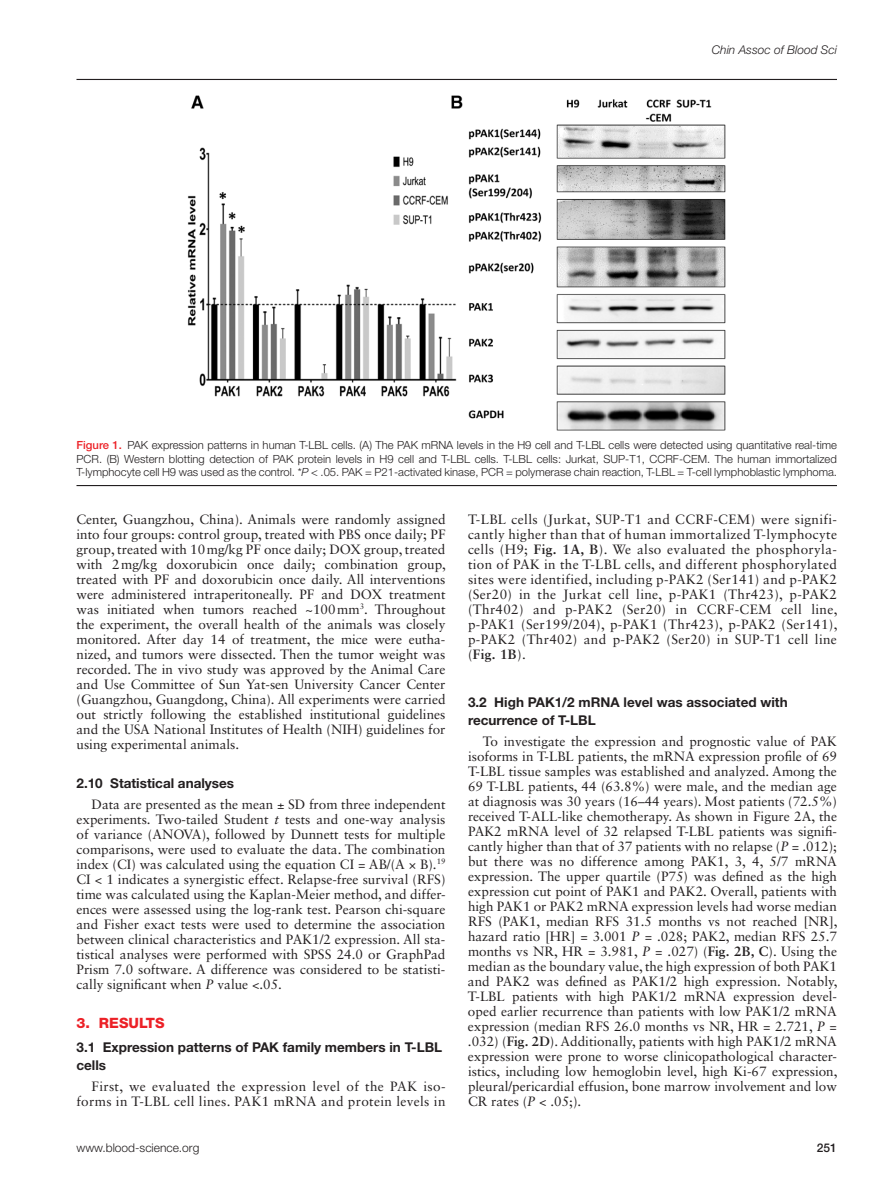
<style>
.page{position:relative;width:891px;height:1188px;background:#fff}
.page>*{position:absolute;margin:0;border:0;box-sizing:border-box;transform-origin:0 0}
.t1{font:800 14.25px "Helvetica Neue LT Std";color:#ec2127}
.t2{font:13.5px/15px "Sabon LT Std";color:#231f20;text-align:justify}
.t3{font:700 13.5px/18px "Helvetica Neue LT Std";color:#231f20}
.t4{font:13.5px/15px "Sabon LT Std";letter-spacing:.025em;color:#231f20;text-align:right}
.t5{font:300 12px "Helvetica Neue LT Std";color:#231f20}
.t6{font:italic 300 12px "Helvetica Neue LT Std";color:#231f20}
.t7{font:500 12px "Helvetica Neue LT Std";color:#231f20}
.t8{font:300 11.25px/13.5px "Helvetica Neue LT Std";color:#231f20;text-align:justify}
.s1{font-weight:500;color:#ec2127}
.s2{font-style:italic}
.s3{font-weight:700}
</style>
<div class="page">
<img style="left:187px;top:95px;width:539px;height:336px">
<hr style="left:76px;top:79px;width:761px;height:1px;background:#231f20">
<hr style="left:76px;top:485px;width:761px;height:1px;background:#231f20">
<p class="t6" style="left:712px;top:42px;width:127px">Chin Assoc of Blood Sci</p>
<p class="t8" style="left:76px;top:438px;width:762px"><span class="s1">Figure 1.</span> PAK expression patterns in human T-LBL cells. (A) The PAK mRNA levels in the H9 cell and T-LBL cells were detected using quantitative real-time PCR. (B) Western blotting detection of PAK protein levels in H9 cell and T-LBL cells. T-LBL cells: Jurkat, SUP-T1, CCRF-CEM. The human immortalized T-lymphocyte cell H9 was used as the control. *<span class="s2">P</span> &lt; .05. PAK = P21-activated kinase, PCR = polymerase chain reaction, T-LBL = T-cell lymphoblastic lymphoma.</p>
<p class="t2" style="left:76px;top:511px;width:371px">Center, Guangzhou, China). Animals were randomly assigned into four groups: control group, treated with PBS once daily; PF group, treated with 10mg/kg PF once daily; DOX group, treated with 2mg/kg doxorubicin once daily; combination group, treated with PF and doxorubicin once daily. All interventions were administered intraperitoneally. PF and DOX treatment was initiated when tumors reached ~100mm<sup>3</sup>. Throughout the experiment, the overall health of the animals was closely monitored. After day 14 of treatment, the mice were eutha&shy;nized, and tumors were dissected. Then the tumor weight was recorded. The in vivo study was approved by the Animal Care and Use Committee of Sun Yat-sen University Cancer Center (Guangzhou, Guangdong, China). All experiments were carried out strictly following the established institutional guidelines and the USA National Institutes of Health (NIH) guidelines for using experimental animals.</p>
<p class="t3" style="left:77px;top:774px;width:159px">2.10 Statistical analyses</p>
<p class="t2" style="left:77px;top:796px;width:371px;text-indent:15px">Data are presented as the mean ± SD from three independent experiments. Two-tailed Student <span class="s2">t</span> tests and one-way analysis of variance (ANOVA), followed by Dunnett tests for multiple comparisons, were used to evaluate the data. The combination index (CI) was calculated using the equation CI = AB/(A × B).<sup>19<br></sup>CI &lt; 1 indicates a synergistic effect. Relapse-free survival (RFS) time was calculated using the Kaplan-Meier method, and differ&shy;ences were assessed using the log-rank test. Pearson chi-square and Fisher exact tests were used to determine the association between clinical characteristics and PAK1/2 expression. All sta&shy;tistical analyses were performed with SPSS 24.0 or GraphPad Prism 7.0 software. A difference was considered to be statisti&shy;cally significant when <span class="s2">P</span> value &lt;.05.</p>
<p class="t1" style="left:76px;top:1014px;width:90px">3. RESULTS</p>
<p class="t3" style="left:76px;top:1038px;width:367px">3.1 Expression patterns of PAK family members in T-LBL cells</p>
<p class="t4" style="left:76px;top:1078px;width:371px">First, we evaluated the expression level of the PAK iso&shy;forms in T-LBL cell lines. PAK1 mRNA and protein levels in</p>
<p class="t2" style="left:468px;top:511px;width:371px">T-LBL cells (Jurkat, SUP-T1 and CCRF-CEM) were signifi&shy;cantly higher than that of human immortalized T-lymphocyte cells (H9; <span class="s3">Fig. 1A, B</span>). We also evaluated the phosphoryla&shy;tion of PAK in the T-LBL cells, and different phosphorylated sites were identified, including p-PAK2 (Ser141) and p-PAK2 (Ser20) in the Jurkat cell line, p-PAK1 (Thr423), p-PAK2 (Thr402) and p-PAK2 (Ser20) in CCRF-CEM cell line, p-PAK1 (Ser199/204), p-PAK1 (Thr423), p-PAK2 (Ser141), p-PAK2 (Thr402) and p-PAK2 (Ser20) in SUP-T1 cell line (<span class="s3">Fig. 1B</span>).</p>
<p class="t3" style="left:468px;top:693px;width:321px">3.2 High PAK1/2 mRNA level was associated with recurrence of T-LBL</p>
<p class="t2" style="left:468px;top:733px;width:371px;text-indent:15px">To investigate the expression and prognostic value of PAK isoforms in T-LBL patients, the mRNA expression profile of 69<br>T-LBL tissue samples was established and analyzed. Among the 69 T-LBL patients, 44 (63.8%) were male, and the median age at diagnosis was 30 years (16–44 years). Most patients (72.5%) received T-ALL-like chemotherapy. As shown in Figure 2A, the PAK2 mRNA level of 32 relapsed T-LBL patients was signifi&shy;cantly higher than that of 37 patients with no relapse (<span class="s2">P</span> = .012); but there was no difference among PAK1, 3, 4, 5/7 mRNA expression. The upper quartile (P75) was defined as the high expression cut point of PAK1 and PAK2. Overall, patients with high PAK1 or PAK2 mRNA expression levels had worse median RFS (PAK1, median RFS 31.5 months vs not reached [NR], hazard ratio [HR] = 3.001 <span class="s2">P</span> = .028; PAK2, median RFS 25.7 months vs NR, HR = 3.981, <span class="s2">P</span> = .027) (<span class="s3">Fig. 2B, C</span>). Using the median as the boundary value, the high expression of both PAK1 and PAK2 was defined as PAK1/2 high expression. Notably, T-LBL patients with high PAK1/2 mRNA expression devel&shy;oped earlier recurrence than patients with low PAK1/2 mRNA expression (median RFS 26.0 months vs NR, HR = 2.721, <span class="s2">P</span> = .032) (<span class="s3">Fig. 2D</span>). Additionally, patients with high PAK1/2 mRNA expression were prone to worse clinicopathological character&shy;istics, including low hemoglobin level, high Ki-67 expression, pleural/pericardial effusion, bone marrow involvement and low CR rates (<span class="s2">P</span> &lt; .05;).</p>
<p class="t5" style="left:76px;top:1140px;width:124px">www.blood-science.org</p>
<p class="t7" style="left:817px;top:1140px;width:22px">251</p>
</div>
